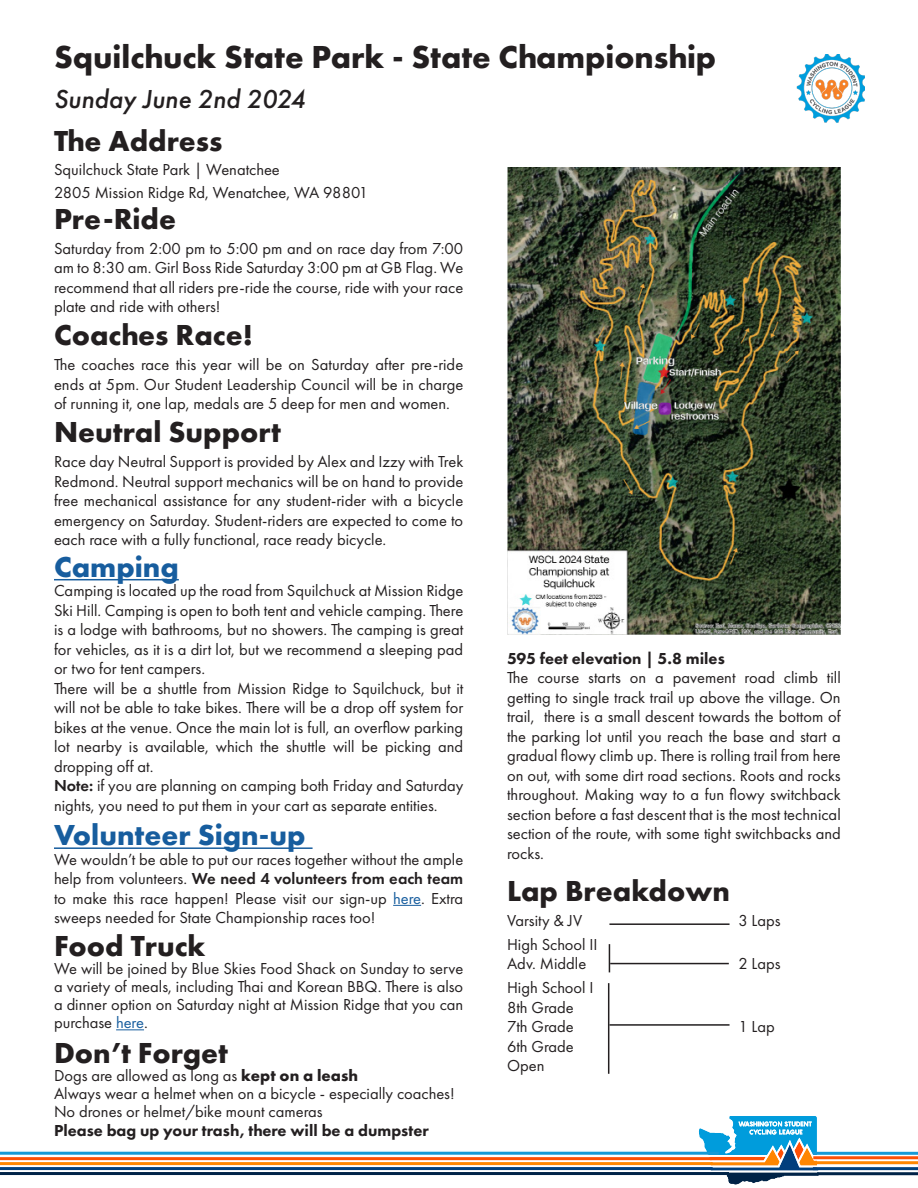
<style>
.page{position:relative;width:918px;height:1188px;background:#fff}
.page>*{position:absolute;margin:0;border:0;box-sizing:border-box;transform-origin:0 0}
.t1{font:700 33px "Futura PT";color:#231f20}
.REAL_BODY{font:700 30px "Futura PT";color:#231f20}
.REAL_BODY-2{font:700 30px "Futura PT";color:#175d9e}
.t2{font:italic 500 27px "Futura PT";color:#231f20}
.REAL_BODY-3{font:16.5px/19.5px "Futura PT";color:#231f20;text-align:justify}
.REAL_BODY-4{font:800 16.5px "Futura PT";color:#231f20}
.s1{font-weight:600}
.s2{color:#175d9e}
.s3{font-weight:700}
</style>
<div class="page">
<hr style="left:54px;top:579px;width:125px;height:1px;background:#175d9e">
<hr style="left:54px;top:847px;width:259px;height:2px;background:#175d9e">
<svg style="left:393px;top:905px;width:28px;height:1px"></svg>
<svg style="left:116px;top:1029px;width:28px;height:1px"></svg>
<img style="left:796px;top:54px;width:68px;height:69px">
<img style="left:684px;top:1117px;width:140px;height:68px">
<hr style="left:0;top:1152px;width:719px;height:3px;background:#179ad7">
<hr style="left:0;top:1157px;width:712px;height:3px;background:#ff5005">
<hr style="left:0;top:1162px;width:713px;height:3px;background:#ff8600">
<hr style="left:0;top:1167px;width:713px;height:3px;background:#013f7d">
<hr style="left:0;top:1172px;width:729px;height:3px;background:#002347">
<hr style="left:813px;top:1152px;width:105px;height:3px;background:#179ad7">
<hr style="left:813px;top:1156px;width:105px;height:3px;background:#ff5005">
<hr style="left:814px;top:1161px;width:104px;height:3px;background:#ff8600">
<hr style="left:813px;top:1167px;width:105px;height:3px;background:#013f7d">
<hr style="left:817px;top:1172px;width:101px;height:3px;background:#002347">
<hr style="left:609px;top:923px;width:121px;height:2px;background:#231f20">
<hr style="left:610px;top:963px;width:119px;height:1px;background:#231f20">
<hr style="left:608px;top:983px;width:1px;height:91px;background:#231f20">
<hr style="left:609px;top:1024px;width:121px;height:2px;background:#231f20">
<svg style="left:609px;top:944px;width:1px;height:28px"></svg>
<img style="left:507px;top:167px;width:334px;height:468px">
<p class="t1" style="left:54px;top:36px;width:664px">Squilchuck State Park - State Championship</p>
<p class="t2" style="left:54px;top:82px;width:253px">Sunday June 2nd 2024</p>
<p class="REAL_BODY" style="left:54px;top:122px;width:170px">The Address</p>
<p class="REAL_BODY-3" style="left:54px;top:159px;width:227px">Squilchuck State Park | Wenatchee</p>
<p class="REAL_BODY-3" style="left:54px;top:183px;width:316px">2805 Mission Ridge Rd, Wenatchee, WA 98801</p>
<p class="REAL_BODY" style="left:54px;top:200px;width:124px">Pre-Ride</p>
<p class="REAL_BODY-3" style="left:54px;top:239px;width:411px">Saturday from 2:00 pm to 5:00 pm and on race day from 7:00 am to 8:30 am. Girl Boss Ride Saturday 3:00 pm at GB Flag. We recommend that all riders pre-ride the course, ride with your race plate and ride with others!</p>
<p class="REAL_BODY" style="left:54px;top:316px;width:200px">Coaches Race!</p>
<p class="REAL_BODY-3" style="left:54px;top:355px;width:411px">The coaches race this year will be on Saturday after pre-ride ends at 5pm. Our Student Leadership Council will be in charge of running it, one lap, medals are 5 deep for men and women.</p>
<p class="REAL_BODY" style="left:54px;top:413px;width:229px">Neutral Support</p>
<p class="REAL_BODY-3" style="left:54px;top:452px;width:411px">Race day Neutral Support is provided by Alex and Izzy with Trek Redmond. Neutral support mechanics will be on hand to provide free mechanical assistance for any student-rider with a bicycle emergency on Saturday. Student-riders are expected to come to each race with a fully functional, race ready bicycle.</p>
<p class="REAL_BODY-2" style="left:54px;top:547px;width:126px">Camping</p>
<p class="REAL_BODY-3" style="left:54px;top:581px;width:411px">Camping is located up the road from Squilchuck at Mission Ridge Ski Hill. Camping is open to both tent and vehicle camping. There is a lodge with bathrooms, but no showers. The camping is great for vehicles, as it is a dirt lot, but we recommend a sleeping pad or two for tent campers.</p>
<p class="REAL_BODY-3" style="left:54px;top:678px;width:411px">There will be a shuttle from Mission Ridge to Squilchuck, but it will not be able to take bikes. There will be a drop off system for bikes at the venue. Once the main lot is full, an overflow parking lot nearby is available, which the shuttle will be picking and dropping off at.</p>
<p class="REAL_BODY-3" style="left:54px;top:776px;width:411px"><span class="s1">Note:</span> if you are planning on camping both Friday and Saturday nights, you need to put them in your cart as separate entities.</p>
<p class="REAL_BODY-2" style="left:54px;top:816px;width:253px">Volunteer Sign-up</p>
<p class="REAL_BODY-3" style="left:54px;top:849px;width:411px">We wouldn’t be able to put our races together without the ample help from volunteers. <span class="s1">We need 4 volunteers from each team </span>to make this race happen! Please visit our sign-up <span class="s2">here</span>. Extra sweeps needed for State Championship races too!</p>
<p class="REAL_BODY" style="left:54px;top:927px;width:153px">Food Truck</p>
<p class="REAL_BODY-3" style="left:54px;top:960px;width:411px;line-height:18px">We will be joined by Blue Skies Food Shack on Sunday to serve a variety of meals, including Thai and Korean BBQ. There is also a dinner option on Saturday night at Mission Ridge that you can purchase <span class="s2">here</span>.</p>
<p class="REAL_BODY" style="left:54px;top:1033px;width:175px">Don’t Forget</p>
<p class="REAL_BODY-3" style="left:54px;top:1065px;width:306px">Dogs are allowed as long as <span class="s3">kept on a leash</span></p>
<p class="REAL_BODY-3" style="left:54px;top:1083px;width:402px">Always wear a helmet when on a bicycle - especially coaches!</p>
<p class="REAL_BODY-3" style="left:54px;top:1101px;width:270px">No drones or helmet/bike mount cameras</p>
<p class="REAL_BODY-4" style="left:54px;top:1120px;width:376px">Please bag up your trash, there will be a dumpster</p>
<p class="REAL_BODY-4" style="left:507px;top:648px;width:219px">595 feet elevation | 5.8 miles</p>
<p class="REAL_BODY-3" style="left:507px;top:668px;width:335px">The course starts on a pavement road climb till getting to single track trail up above the village. On trail, there is a small descent towards the bottom of the parking lot until you reach the base and start a gradual flowy climb up. There is rolling trail from here on out, with some dirt road sections. Roots and rocks throughout. Making way to a fun flowy switchback section before a fast descent that is the most technical section of the route, with some tight switchbacks and rocks.</p>
<p class="REAL_BODY" style="left:507px;top:872px;width:224px">Lap Breakdown</p>
<p class="REAL_BODY-3" style="left:507px;top:911px;width:77px">Varsity &amp; JV</p>
<p class="REAL_BODY-3" style="left:738px;top:911px;width:44px">3 Laps</p>
<p class="REAL_BODY-3" style="left:507px;top:935px;width:92px">High School II</p>
<p class="REAL_BODY-3" style="left:507px;top:954px;width:81px">Adv. Middle</p>
<p class="REAL_BODY-3" style="left:738px;top:954px;width:44px">2 Laps</p>
<p class="REAL_BODY-3" style="left:507px;top:978px;width:88px">High School I</p>
<p class="REAL_BODY-3" style="left:507px;top:998px;width:68px">8th Grade</p>
<p class="REAL_BODY-3" style="left:507px;top:1017px;width:68px">7th Grade</p>
<p class="REAL_BODY-3" style="left:738px;top:1017px;width:38px">1 Lap</p>
<p class="REAL_BODY-3" style="left:507px;top:1037px;width:68px">6th Grade</p>
<p class="REAL_BODY-3" style="left:507px;top:1056px;width:39px">Open</p>
</div>
